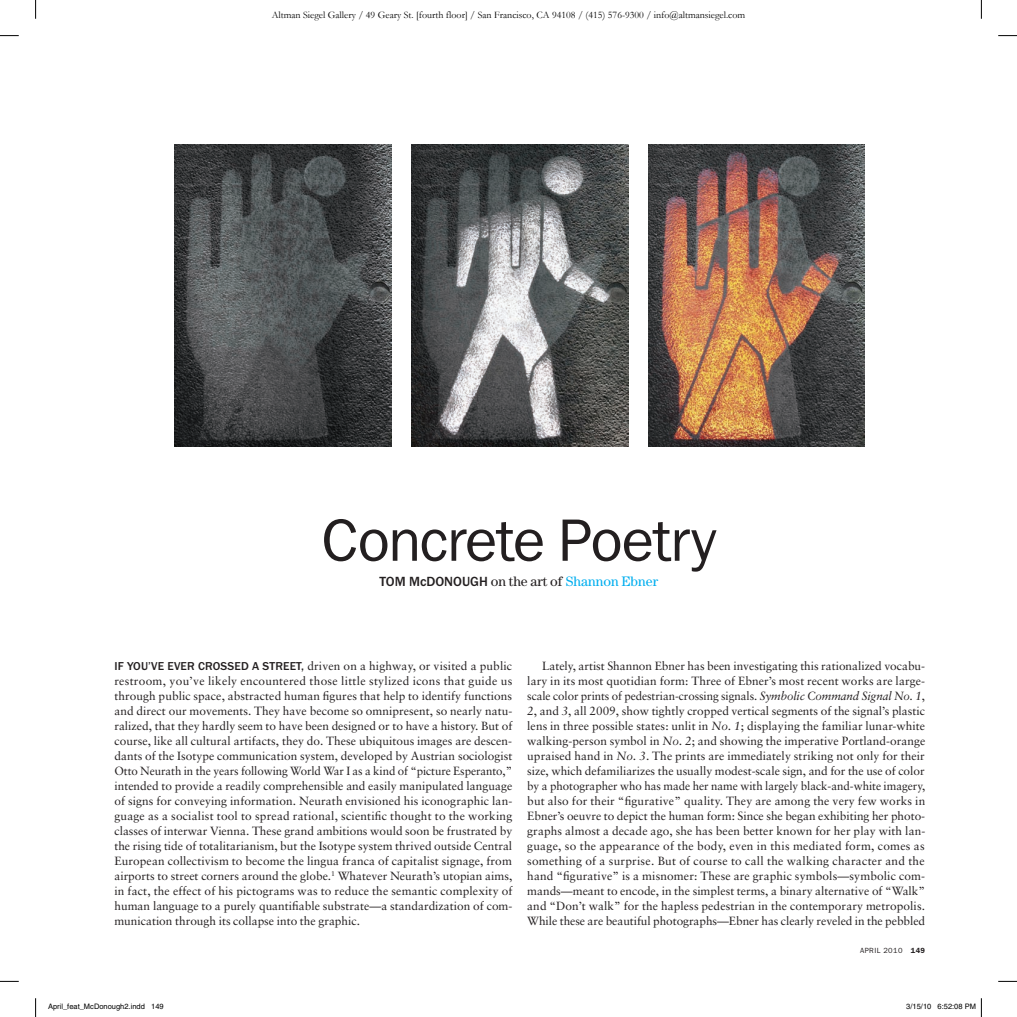
<style>
.page{position:relative;width:1017px;height:1017px;background:#fff}
.page>*{position:absolute;margin:0;border:0;box-sizing:border-box;transform-origin:0 0}
.t1{font:60px "Franklin Gothic";letter-spacing:-.02em;color:#231f20}
.t2{font:500 13.75px "Franklin Gothic";color:#231f20}
.t3{font:11.88px/15px "Sabon";letter-spacing:-.005em;color:#231f20;text-align:justify}
.t4{font:10px "Garamond";color:#000}
.t5{font:7.5px "Helvetica";color:#000}
.t6{font:7.5px "Franklin Gothic";letter-spacing:.05em;color:#231f20}
.s1{font-family:"Century";font-weight:400}
.s2{font-family:"Century";font-weight:400;color:#00aeef}
.s3{font-family:"Franklin Gothic";font-weight:500}
.s4{font-style:italic}
.s5{font-weight:600}
</style>
<div class="page">
<img style="left:648px;top:144px;width:216px;height:302px">
<img style="left:412px;top:144px;width:216px;height:302px">
<img style="left:175px;top:144px;width:216px;height:302px">
<svg style="left:0;top:35px;width:19px;height:1px"></svg>
<svg style="left:998px;top:35px;width:18px;height:1px"></svg>
<svg style="left:0;top:980px;width:19px;height:1px"></svg>
<svg style="left:998px;top:980px;width:18px;height:1px"></svg>
<svg style="left:35px;top:0;width:1px;height:19px"></svg>
<svg style="left:35px;top:998px;width:1px;height:18px"></svg>
<svg style="left:980px;top:0;width:1px;height:19px"></svg>
<svg style="left:980px;top:998px;width:1px;height:18px"></svg>
<p class="t4" style="left:272px;top:9px;width:475px">Altman Siegel Gallery / 49 Geary St. [fourth floor] / San Francisco, CA 94108 / (415) 576-9300 / info@altmansiegel.com</p>
<p class="t1" style="left:321px;top:505px;width:396px">Concrete Poetry</p>
<p class="t2" style="left:379px;top:573px;width:280px">TOM MCDONOUGH <span class="s1">on the art of</span> <span class="s2">Shannon Ebner</span></p>
<p class="t3" style="left:114px;top:658px;width:399px"><span class="s3">IF YOU’VE EVER CROSSED A STREET,</span> driven on a highway, or visited a public restroom, you’ve likely encountered those little stylized icons that guide us through public space, abstracted human figures that help to identify functions and direct our movements. They have become so omnipresent, so nearly natu&shy;ralized, that they hardly seem to have been designed or to have a history. But of course, like all cultural artifacts, they do. These ubiquitous images are descen&shy;dants of the Isotype communication system, developed by Austrian sociologist Otto Neurath in the years following World War I as a kind of “picture Esperanto,” intended to provide a readily comprehensible and easily manipulated language of signs for conveying information. Neurath envisioned his iconographic lan&shy;guage as a socialist tool to spread rational, scientific thought to the working classes of interwar Vienna. These grand ambitions would soon be frustrated by the rising tide of totalitarianism, but the Isotype system thrived outside Central European collectivism to become the lingua franca of capitalist signage, from airports to street corners around the globe.<sup>1</sup> Whatever Neurath’s utopian aims, in fact, the effect of his pictograms was to reduce the semantic complexity of human language to a purely quantifiable substrate—a standardization of com&shy;munication through its collapse into the graphic.</p>
<p class="t3" style="left:527px;top:658px;width:399px;text-indent:15px">Lately, artist Shannon Ebner has been investigating this rationalized vocabu&shy;lary in its most quotidian form: Three of Ebner’s most recent works are large&shy;scale color prints of pedestrian-crossing signals. <span class="s4">Symbolic Command Signal No. 1</span>, <span class="s4">2</span>, and <span class="s4">3</span>, all 2009, show tightly cropped vertical segments of the signal’s plastic lens in three possible states: unlit in <span class="s4">No. 1</span>; displaying the familiar lunar-white walking-person symbol in <span class="s4">No. 2</span>; and showing the imperative Portland-orange upraised hand in <span class="s4">No. 3</span>. The prints are immediately striking not only for their size, which defamiliarizes the usually modest-scale sign, and for the use of color by a photographer who has made her name with largely black-and-white imagery, but also for their “figurative” quality. They are among the very few works in Ebner’s oeuvre to depict the human form: Since she began exhibiting her photo&shy;graphs almost a decade ago, she has been better known for her play with lan&shy;guage, so the appearance of the body, even in this mediated form, comes as something of a surprise. But of course to call the walking character and the hand “figurative” is a misnomer: These are graphic symbols—symbolic com&shy;mands—meant to encode, in the simplest terms, a binary alternative of “Walk” and “Don’t walk” for the hapless pedestrian in the contemporary metropolis.<br>While these are beautiful photographs—Ebner has clearly reveled in the pebbled</p>
<p class="t6" style="left:859px;top:946px;width:66px">april 2010 <span class="s5">149</span></p>
<p class="t5" style="left:48px;top:1002px;width:117px">April_feat_McDonough2.indd 149</p>
<p class="t5" style="left:906px;top:1002px;width:71px">3/15/10 6:52:08 PM</p>
</div>
